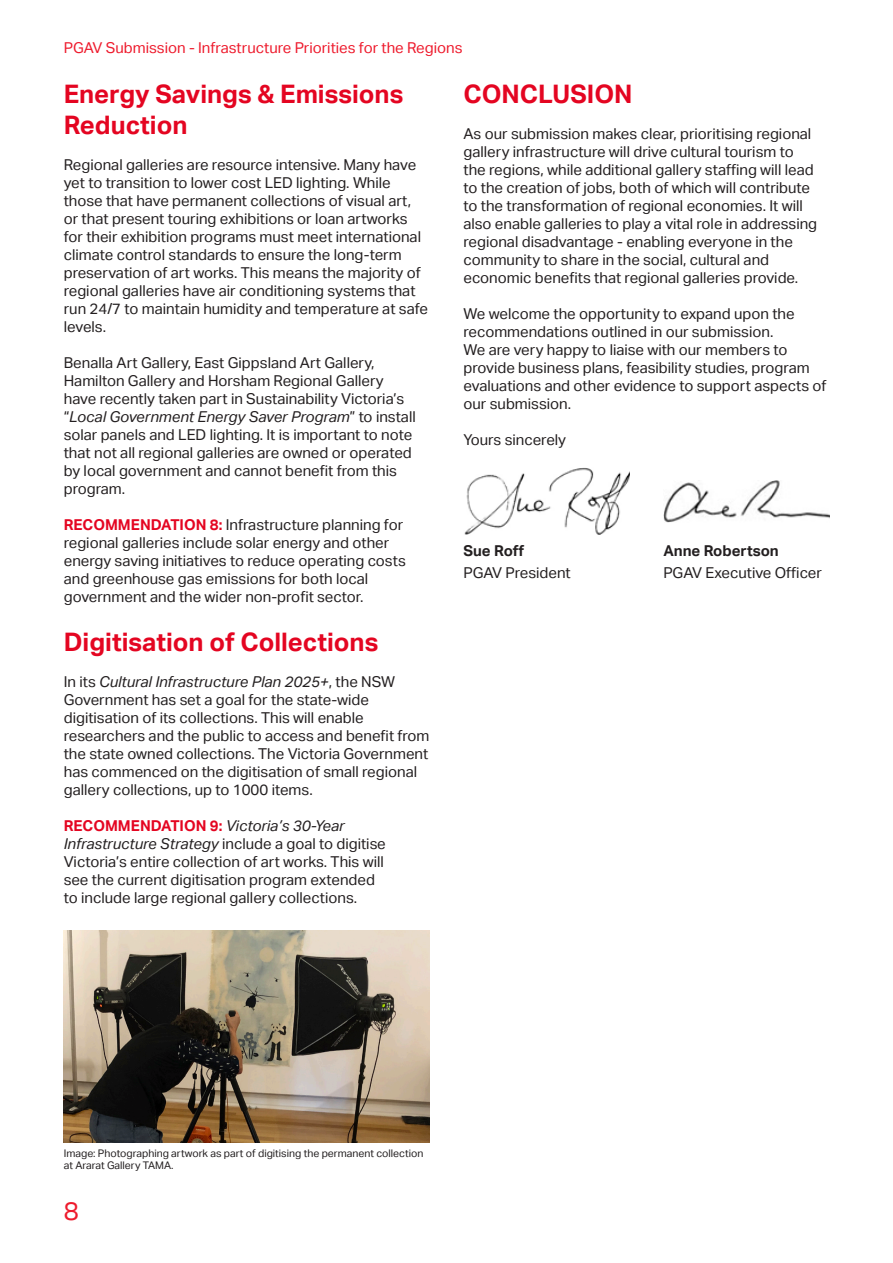
<style>
.page{position:relative;width:893px;height:1263px;background:#fff}
.page>*{position:absolute;margin:0;border:0;box-sizing:border-box;transform-origin:0 0}
.t1{font:700 25.5px/30.6px "Aktiv Grotesk";color:#e40521}
.t2{font:25.5px "Aktiv Grotesk";color:#ee1b2d}
.t3{font:15px/18px "Aktiv Grotesk";color:#231f20}
.t4{font:15px "Aktiv Grotesk";color:#ee1b2d}
.t5{font:700 15px "Aktiv Grotesk";color:#231f20}
.t6{font:10.5px/12.6px "Aktiv Grotesk";color:#231f20}
.s1{font-style:italic}
.s2{font-weight:700;color:#e40521}
</style>
<div class="page">
<img style="left:464px;top:468px;width:165px;height:67px">
<img style="left:663px;top:481px;width:166px;height:41px">
<img style="left:64px;top:930px;width:365px;height:213px">
<p class="t4" style="left:64px;top:39px;width:400px">PGAV Submission - Infrastructure Priorities for the Regions</p>
<p class="t1" style="left:64px;top:79px;width:341px">Energy Savings &amp; Emissions<br>Reduction</p>
<p class="t3" style="left:64px;top:156px;width:366px">Regional galleries are resource intensive. Many have yet to transition to lower cost LED lighting. While those that have permanent collections of visual art, or that present touring exhibitions or loan artworks for their exhibition programs must meet international climate control standards to ensure the long-term preservation of art works. This means the majority of regional galleries have air conditioning systems that run 24/7 to maintain humidity and temperature at safe levels.</p>
<p class="t3" style="left:64px;top:354px;width:353px">Benalla Art Gallery, East Gippsland Art Gallery, Hamilton Gallery and Horsham Regional Gallery have recently taken part in Sustainability Victoria’s “<span class="s1">Local Government Energy Saver Program</span>” to install solar panels and LED lighting. It is important to note that not all regional galleries are owned or operated by local government and cannot benefit from this program.</p>
<p class="t3" style="left:64px;top:516px;width:344px"><span class="s2">RECOMMENDATION 8:</span> Infrastructure planning for regional galleries include solar energy and other energy saving initiatives to reduce operating costs and greenhouse gas emissions for both local government and the wider non-profit sector.</p>
<p class="t1" style="left:64px;top:626px;width:316px">Digitisation of Collections</p>
<p class="t3" style="left:64px;top:672px;width:367px">In its <span class="s1">Cultural Infrastructure Plan 2025+</span>, the NSW Government has set a goal for the state-wide digitisation of its collections. This will enable researchers and the public to access and benefit from the state owned collections. The Victoria Government has commenced on the digitisation of small regional gallery collections, up to 1000 items.</p>
<p class="t3" style="left:64px;top:816px;width:324px"><span class="s2">RECOMMENDATION 9:</span> <span class="s1">Victoria’s 30-Year Infrastructure Strategy</span> include a goal to digitise Victoria’s entire collection of art works. This will see the current digitisation program extended to include large regional gallery collections.</p>
<p class="t1" style="left:463px;top:79px;width:171px">CONCLUSION</p>
<p class="t3" style="left:463px;top:125px;width:355px">As our submission makes clear, prioritising regional gallery infrastructure will drive cultural tourism to the regions, while additional gallery staffing will lead to the creation of jobs, both of which will contribute to the transformation of regional economies. It will also enable galleries to play a vital role in addressing regional disadvantage - enabling everyone in the community to share in the social, cultural and economic benefits that regional galleries provide.</p>
<p class="t3" style="left:463px;top:305px;width:365px">We welcome the opportunity to expand upon the recommendations outlined in our submission.<br>We are very happy to liaise with our members to provide business plans, feasibility studies, program evaluations and other evidence to support aspects of our submission.</p>
<p class="t3" style="left:463px;top:431px;width:104px">Yours sincerely</p>
<p class="t5" style="left:463px;top:542px;width:62px">Sue Roff</p>
<p class="t3" style="left:463px;top:564px;width:109px">PGAV President</p>
<p class="t5" style="left:663px;top:542px;width:117px">Anne Robertson</p>
<p class="t3" style="left:663px;top:564px;width:160px">PGAV Executive Officer</p>
<p class="t6" style="left:64px;top:1147px;width:361px">Image: Photographing artwork as part of digitising the permanent collection at Ararat Gallery TAMA.</p>
<h1 class="t2" style="left:64px;top:1197px;width:17px">8</h1>
</div>
